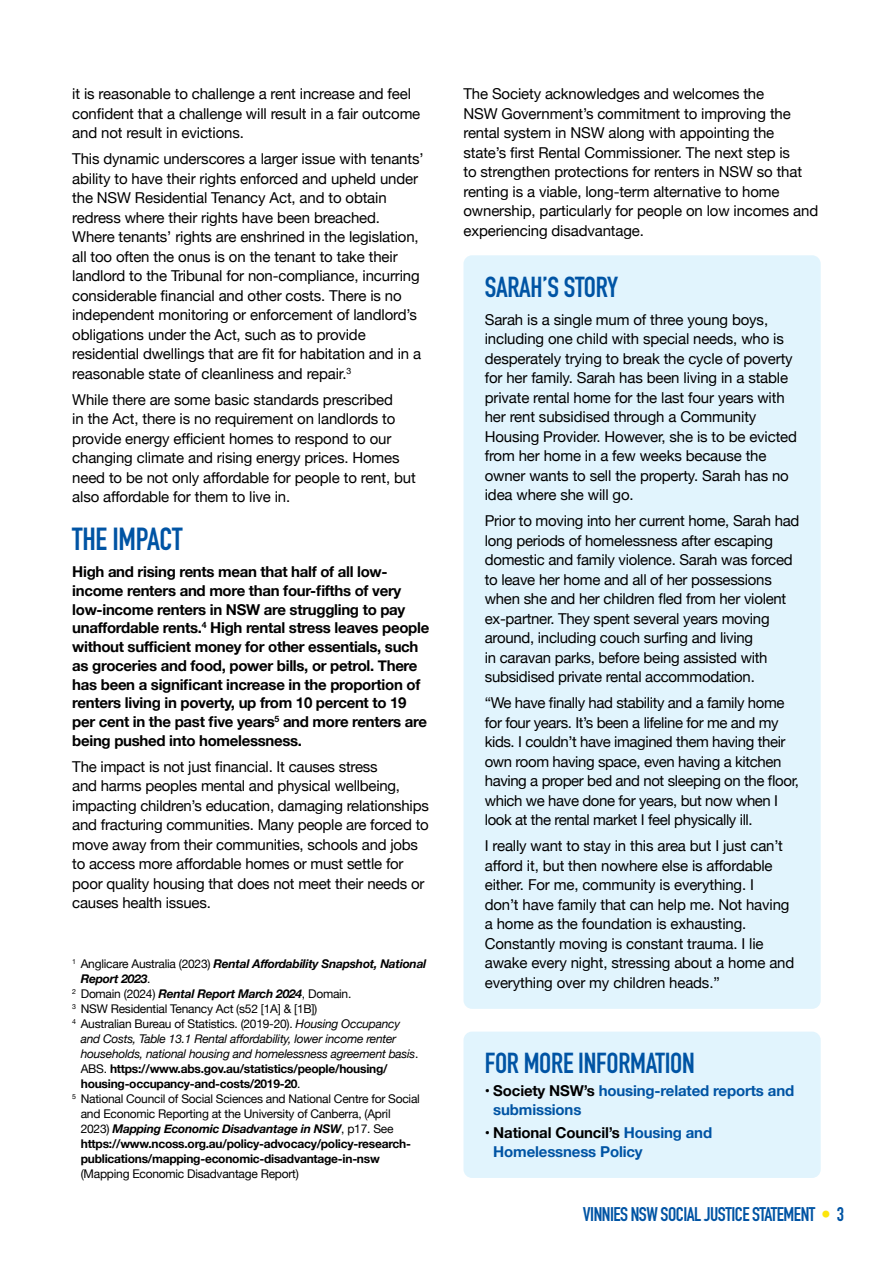
<style>
.page{position:relative;width:893px;height:1263px;background:#fff}
.page>*{position:absolute;margin:0;border:0;box-sizing:border-box;transform-origin:0 0}
.t1{font:700 31.5px "DIN Condensed";letter-spacing:-.01em;color:#0054a4}
.t2{font:700 28.5px "DIN Condensed";letter-spacing:-.01em;color:#0054a4}
.t3{font:700 19.5px "DIN Condensed";letter-spacing:-.025em;color:#0054a4}
.t4{font:15px/19.5px "Helvetica Neue";letter-spacing:-.01em;color:#000}
.t5{font:700 15px/18.8px "Helvetica Neue";letter-spacing:-.02em;color:#000}
.t6{font:700 15px/18.8px "Helvetica Neue";letter-spacing:-.01em;color:#0054a4}
.t7{font:12px "Helvetica Neue";letter-spacing:-.02em;color:#000}
.t8{font:700 12px "Helvetica Neue";letter-spacing:-.02em;color:#000}
.t9{font:italic 700 12px "Helvetica Neue";letter-spacing:-.02em;color:#000}
.t10{font:italic 12px "Helvetica Neue";letter-spacing:-.02em;color:#000}
.s1{font-weight:400;font-style:normal}
.s2{font-style:italic}
.s3{font-style:normal}
.s4{font-weight:400}
.s5{color:#000}
.s6{color:#fce50c}
</style>
<div class="page">
<div style="left:463px;top:255px;width:358px;height:754px;background:#e1f4fd;border-radius:9px"></div>
<div style="left:463px;top:1031px;width:358px;height:147px;background:#e1f4fd;border-radius:9px"></div>
<p class="t4" style="left:72px;top:85px;width:350px">it is reasonable to challenge a rent increase and feel confident that a challenge will result in a fair outcome and not result in evictions.</p>
<p class="t4" style="left:72px;top:150px;width:353px">This dynamic underscores a larger issue with tenants’ ability to have their rights enforced and upheld under the NSW Residential Tenancy Act, and to obtain redress where their rights have been breached.<br>Where tenants’ rights are enshrined in the legislation, all too often the onus is on the tenant to take their landlord to the Tribunal for non-compliance, incurring considerable financial and other costs. There is no independent monitoring or enforcement of landlord’s obligations under the Act, such as to provide residential dwellings that are fit for habitation and in a reasonable state of cleanliness and repair.<sup>3</sup></p>
<p class="t4" style="left:72px;top:390px;width:345px">While there are some basic standards prescribed<br>in the Act, there is no requirement on landlords to provide energy efficient homes to respond to our changing climate and rising energy prices. Homes need to be not only affordable for people to rent, but also affordable for them to live in.</p>
<h1 class="t1" style="left:72px;top:518px;width:112px">THE IMPACT</h1>
<p class="t5" style="left:72px;top:563px;width:359px">High and rising rents mean that half of all low&shy;income renters and more than four-fifths of very low-income renters in NSW are struggling to pay unaffordable rents.<sup>4</sup> High rental stress leaves people without sufficient money for other essentials, such as groceries and food, power bills, or petrol. There has been a significant increase in the proportion of renters living in poverty, up from 10 percent to 19 per cent in the past five years<sup>5</sup> and more renters are being pushed into homelessness.</p>
<p class="t4" style="left:72px;top:757px;width:358px">The impact is not just financial. It causes stress<br>and harms peoples mental and physical wellbeing, impacting children’s education, damaging relationships and fracturing communities. Many people are forced to move away from their communities, schools and jobs to access more affordable homes or must settle for poor quality housing that does not meet their needs or causes health issues.</p>
<p class="t9" style="left:72px;top:954px;width:356px"><sup>1</sup> <span class="s1">Anglicare Australia (2023)</span> Rental Affordability Snapshot, National</p>
<p class="t9" style="left:81px;top:969px;width:71px">Report 2023<span class="s1">.</span></p>
<p class="t9" style="left:72px;top:984px;width:281px"><sup>2</sup> <span class="s1">Domain (2024)</span> Rental Report March 2024<span class="s1">, Domain.</span></p>
<p class="t7" style="left:72px;top:1000px;width:247px"><sup>3</sup> NSW Residential Tenancy Act (s52 [1A] &amp; [1B])</p>
<p class="t7" style="left:72px;top:1015px;width:329px"><sup>4</sup> Australian Bureau of Statistics. (2019-20). <span class="s2">Housing Occupancy</span></p>
<p class="t10" style="left:81px;top:1030px;width:317px">and Costs, Table 13.1 Rental affordability, lower income renter</p>
<p class="t10" style="left:81px;top:1045px;width:339px">households, national housing and homelessness agreement basis<span class="s3">.</span></p>
<p class="t8" style="left:81px;top:1059px;width:308px"><span class="s4">ABS.</span> https://www.abs.gov.au/statistics/people/housing/</p>
<p class="t8" style="left:81px;top:1074px;width:221px">housing-occupancy-and-costs/2019-20<span class="s4">.</span></p>
<p class="t7" style="left:72px;top:1090px;width:349px"><sup>5</sup> National Council of Social Sciences and National Centre for Social</p>
<p class="t7" style="left:81px;top:1105px;width:311px">and Economic Reporting at the University of Canberra, (April</p>
<p class="t9" style="left:81px;top:1119px;width:314px"><span class="s1">2023)</span> Mapping Economic Disadvantage in NSW<span class="s1">, p17. See</span></p>
<p class="t8" style="left:81px;top:1134px;width:332px">https://www.ncoss.org.au/policy-advocacy/policy-research-</p>
<p class="t8" style="left:81px;top:1149px;width:301px">publications/mapping-economic-disadvantage-in-nsw</p>
<p class="t7" style="left:81px;top:1165px;width:220px">(Mapping Economic Disadvantage Report)</p>
<p class="t4" style="left:463px;top:85px;width:356px">The Society acknowledges and welcomes the<br>NSW Government’s commitment to improving the rental system in NSW along with appointing the state’s first Rental Commissioner. The next step is<br>to strengthen protections for renters in NSW so that renting is a viable, long-term alternative to home ownership, particularly for people on low incomes and experiencing disadvantage.</p>
<h2 class="t2" style="left:485px;top:268px;width:135px">SARAH’S STORY</h2>
<p class="t4" style="left:485px;top:311px;width:314px">Sarah is a single mum of three young boys, including one child with special needs, who is desperately trying to break the cycle of poverty for her family. Sarah has been living in a stable private rental home for the last four years with her rent subsidised through a Community Housing Provider. However, she is to be evicted from her home in a few weeks because the owner wants to sell the property. Sarah has no idea where she will go.</p>
<p class="t4" style="left:485px;top:512px;width:316px">Prior to moving into her current home, Sarah had long periods of homelessness after escaping domestic and family violence. Sarah was forced to leave her home and all of her possessions when she and her children fled from her violent ex-partner. They spent several years moving around, including couch surfing and living<br>in caravan parks, before being assisted with subsidised private rental accommodation.</p>
<p class="t4" style="left:485px;top:694px;width:316px">“We have finally had stability and a family home for four years. It’s been a lifeline for me and my kids. I couldn’t have imagined them having their own room having space, even having a kitchen having a proper bed and not sleeping on the floor, which we have done for years, but now when I look at the rental market I feel physically ill.</p>
<p class="t4" style="left:485px;top:837px;width:311px">I really want to stay in this area but I just can’t afford it, but then nowhere else is affordable either. For me, community is everything. I<br>don’t have family that can help me. Not having a home as the foundation is exhausting.<br>Constantly moving is constant trauma. I lie awake every night, stressing about a home and everything over my children heads.”</p>
<h2 class="t2" style="left:485px;top:1044px;width:211px">FOR MORE INFORMATION</h2>
<p class="t6" style="left:493px;top:1082px;width:302px;text-indent:-9px"><span class="s5">• Society NSW’s</span> housing-related reports and submissions</p>
<p class="t6" style="left:493px;top:1123px;width:220px;text-indent:-9px"><span class="s5">• National Council’s</span> Housing and<br>Homelessness Policy</p>
<h3 class="t3" style="left:583px;top:1201px;width:263px">VINNIES NSW SOCIAL JUSTICE STATEMENT <span class="s6">•</span> 3</h3>
</div>
